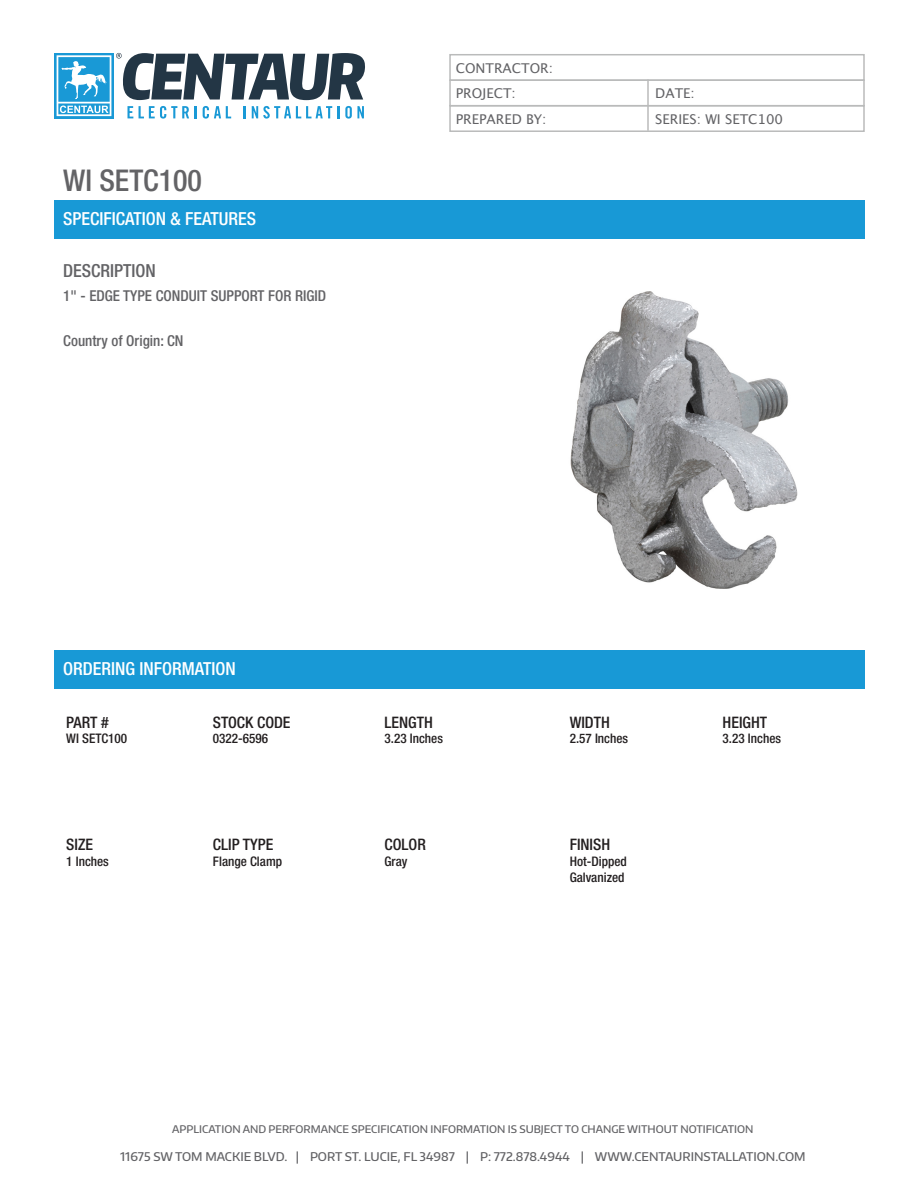
<style>
.page{position:relative;width:918px;height:1188px;background:#fff}
.page>*{position:absolute;margin:0;border:0;box-sizing:border-box;transform-origin:0 0}
.t1{font:500 condensed 30px "Helvetica Neue";color:#636366}
.t2{font:500 condensed 18px "Helvetica Neue";color:#fff}
.t3{font:500 condensed 18px "Helvetica Neue";color:#636366}
.t4{font:500 condensed 15.9px "Helvetica Neue";color:#231f20}
.t5{font:500 condensed 15px "Helvetica Neue";color:#636366}
.t6{font:13.5px "Lucida Grande";color:#636366}
.t7{font:500 condensed 13.2px/15.9px "Helvetica Neue";color:#231f20}
.t8{font:500 12px "Encode Sans Normal";color:#636366}
.t9{font:500 10.5px "Encode Sans Normal";color:#636366}
</style>
<div class="page">
<svg style="left:54px;top:53px;width:3px;height:65px"></svg>
<svg style="left:57px;top:53px;width:308px;height:65px"></svg>
<div style="left:449px;top:54px;width:416px;height:27px;border:2px solid #babbbb"></div>
<div style="left:449px;top:79px;width:416px;height:27px;border:2px solid #babbbb"></div>
<hr style="left:647px;top:80px;width:2px;height:25px;background:#babbbb">
<div style="left:449px;top:105px;width:416px;height:27px;border:2px solid #babbbb"></div>
<hr style="left:647px;top:106px;width:2px;height:24px;background:#babbbb">
<div style="left:54px;top:200px;width:811px;height:39px;background:#1899d6"></div>
<div style="left:54px;top:650px;width:811px;height:39px;background:#1899d6"></div>
<img style="left:570px;top:292px;width:228px;height:297px">
<p class="t1" style="left:63px;top:163px;width:140px">WI SETC100</p>
<p class="t2" style="left:63px;top:208px;width:195px">SPECIFICATION &amp; FEATURES</p>
<p class="t3" style="left:63px;top:260px;width:94px">DESCRIPTION</p>
<p class="t5" style="left:63px;top:286px;width:264px">1" - EDGE TYPE CONDUIT SUPPORT FOR RIGID</p>
<p class="t5" style="left:63px;top:331px;width:122px">Country of Origin: CN</p>
<p class="t6" style="left:456px;top:60px;width:99px">CONTRACTOR:</p>
<p class="t6" style="left:456px;top:86px;width:62px">PROJECT:</p>
<p class="t6" style="left:655px;top:86px;width:41px">DATE:</p>
<p class="t6" style="left:456px;top:111px;width:92px">PREPARED BY:</p>
<p class="t6" style="left:655px;top:111px;width:129px">SERIES: WI SETC100</p>
<p class="t2" style="left:63px;top:658px;width:174px">ORDERING INFORMATION</p>
<p class="t4" style="left:66px;top:712px;width:44px">PART #</p>
<p class="t7" style="left:66px;top:731px;width:63px">WI SETC100</p>
<p class="t4" style="left:213px;top:712px;width:79px">STOCK CODE</p>
<p class="t7" style="left:213px;top:731px;width:57px">0322-6596</p>
<p class="t4" style="left:385px;top:712px;width:50px">LENGTH</p>
<p class="t7" style="left:385px;top:731px;width:60px">3.23 Inches</p>
<p class="t4" style="left:570px;top:712px;width:42px">WIDTH</p>
<p class="t7" style="left:570px;top:731px;width:60px">2.57 Inches</p>
<p class="t4" style="left:723px;top:712px;width:46px">HEIGHT</p>
<p class="t7" style="left:723px;top:731px;width:60px">3.23 Inches</p>
<p class="t4" style="left:66px;top:835px;width:28px">SIZE</p>
<p class="t7" style="left:66px;top:854px;width:44px">1 Inches</p>
<p class="t4" style="left:213px;top:835px;width:62px">CLIP TYPE</p>
<p class="t7" style="left:213px;top:854px;width:71px">Flange Clamp</p>
<p class="t4" style="left:385px;top:835px;width:43px">COLOR</p>
<p class="t7" style="left:385px;top:854px;width:24px">Gray</p>
<p class="t4" style="left:570px;top:835px;width:42px">FINISH</p>
<p class="t7" style="left:570px;top:854px;width:59px">Hot-Dipped<br>Galvanized</p>
<p class="t9" style="left:172px;top:1122px;width:583px">APPLICATION AND PERFORMANCE SPECIFICATION INFORMATION IS SUBJECT TO CHANGE WITHOUT NOTIFICATION</p>
<p class="t8" style="left:120px;top:1149px;width:687px">11675 SW TOM MACKIE BLVD. | PORT ST. LUCIE, FL 34987 | P: 772.878.4944 | WWW.CENTAURINSTALLATION.COM</p>
</div>
